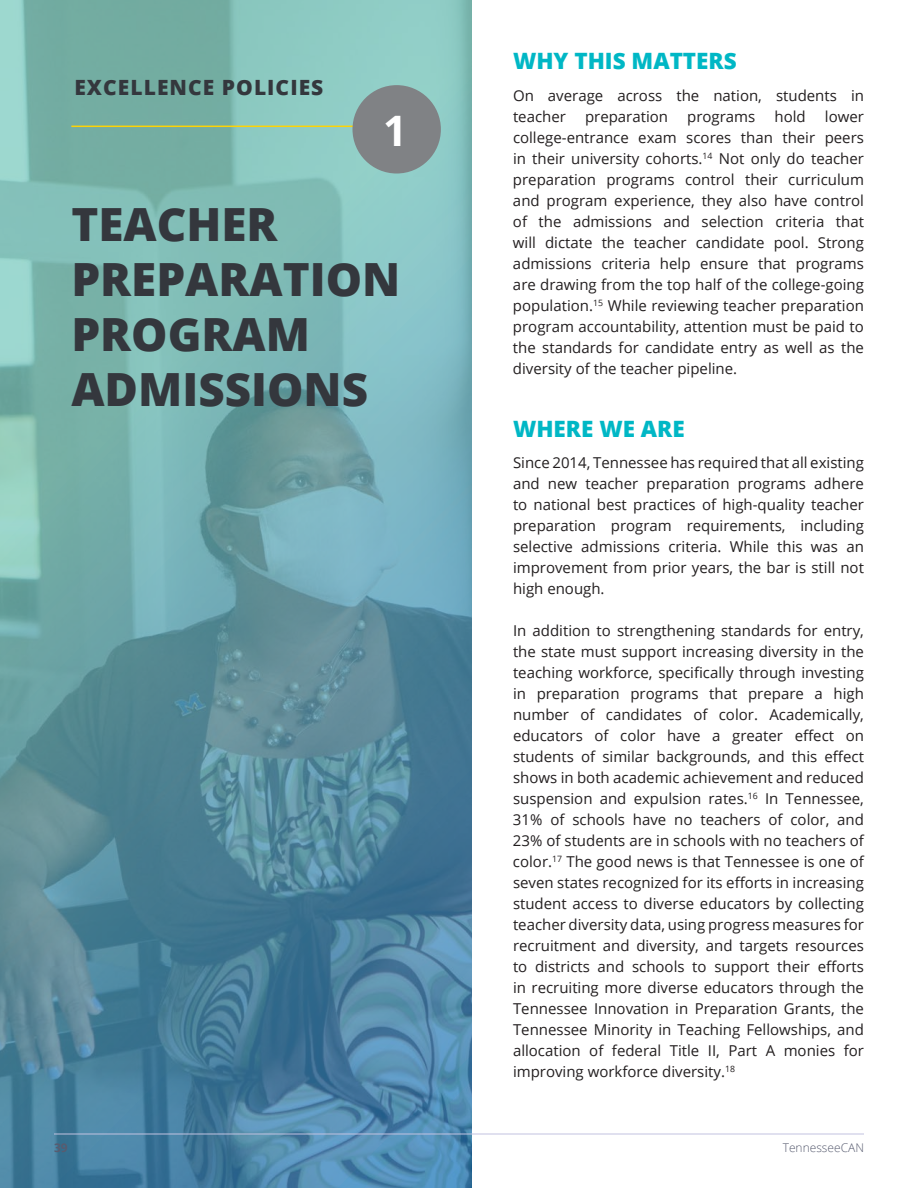
<style>
.page{position:relative;width:918px;height:1188px;background:#fff}
.page>*{position:absolute;margin:0;border:0;box-sizing:border-box;transform-origin:0 0}
.t1{font:800 45.75px/54.9px "Open Sans";color:#34373d}
.t2{font:700 42px "Open Sans";color:#fff}
.t3{font:800 22.5px "Open Sans";color:#00b7c5}
.t4{font:800 21px "Open Sans";letter-spacing:.05em;color:#34373d}
.t5{font:15px/21px "Open Sans";color:#231f20;text-align:justify}
.t6{font:300 12px "Open Sans";color:#585c70}
.t7{font:700 12px "Open Sans";color:#585c70}
</style>
<div class="page">
<img style="left:0;top:0;width:472px;height:1188px">
<hr style="left:71px;top:126px;width:340px;height:1px;background:#fed304">
<div style="left:352px;top:85px;width:89px;height:89px;background:#808285;border-radius:50%"></div>
<hr style="left:54px;top:1134px;width:810px;height:1px;background:#c2c2e0">
<p class="t4" style="left:74px;top:72px;width:250px">EXCELLENCE POLICIES</p>
<p class="t2" style="left:383px;top:101px;width:25px">1</p>
<p class="t1" style="left:71px;top:194px;width:330px">TEACHER<br>PREPARATION<br>PROGRAM<br>ADMISSIONS</p>
<p class="t3" style="left:513px;top:44px;width:225px">WHY THIS MATTERS</p>
<p class="t5" style="left:513px;top:85px;width:353px">On average across the nation, students in teacher</p>
<p class="t5" style="left:513px;top:106px;width:353px;text-indent:312px">lower college-entrance exam scores than their peers in their university cohorts.<sup>14</sup> Not only do teacher preparation programs control their curriculum and program experience, they also have control of the admissions and selection criteria that will dictate the teacher candidate pool. Strong admissions criteria help ensure that programs are drawing from the top half of the college-going population.<sup>15</sup> While reviewing teacher preparation program accountability, attention must be paid to the standards for candidate entry as well as the diversity of the teacher pipeline.</p>
<p class="t5" style="left:585px;top:106px;width:85px">preparation</p>
<p class="t5" style="left:687px;top:106px;width:70px">programs</p>
<p class="t5" style="left:775px;top:106px;width:33px">hold</p>
<p class="t3" style="left:513px;top:412px;width:173px">WHERE WE ARE</p>
<p class="t5" style="left:513px;top:452px;width:353px">Since 2014, Tennessee has required that all existing and new teacher preparation programs adhere to national best practices of high-quality teacher preparation program requirements, including selective admissions criteria. While this was an improvement from prior years, the bar is still not high enough.</p>
<p class="t5" style="left:513px;top:620px;width:353px">In addition to strengthening standards for entry, the state must support increasing diversity in the teaching workforce, specifically through investing in preparation programs that prepare a high number of candidates of color. Academically, educators of color have a greater effect on students of similar backgrounds, and this effect shows in both academic achievement and reduced suspension and expulsion rates.<sup>16</sup> In Tennessee, 31% of schools have no teachers of color, and 23% of students are in schools with no teachers of color.<sup>17</sup> The good news is that Tennessee is one of seven states recognized for its efforts in increasing student access to diverse educators by collecting teacher diversity data, using progress measures for recruitment and diversity, and targets resources to districts and schools to support their efforts in recruiting more diverse educators through the Tennessee Innovation in Preparation Grants, the Tennessee Minority in Teaching Fellowships, and allocation of federal Title II, Part A monies for improving workforce diversity.<sup>18</sup></p>
<p class="t7" style="left:54px;top:1139px;width:15px">39</p>
<p class="t6" style="left:783px;top:1139px;width:83px">TennesseeCAN</p>
</div>
